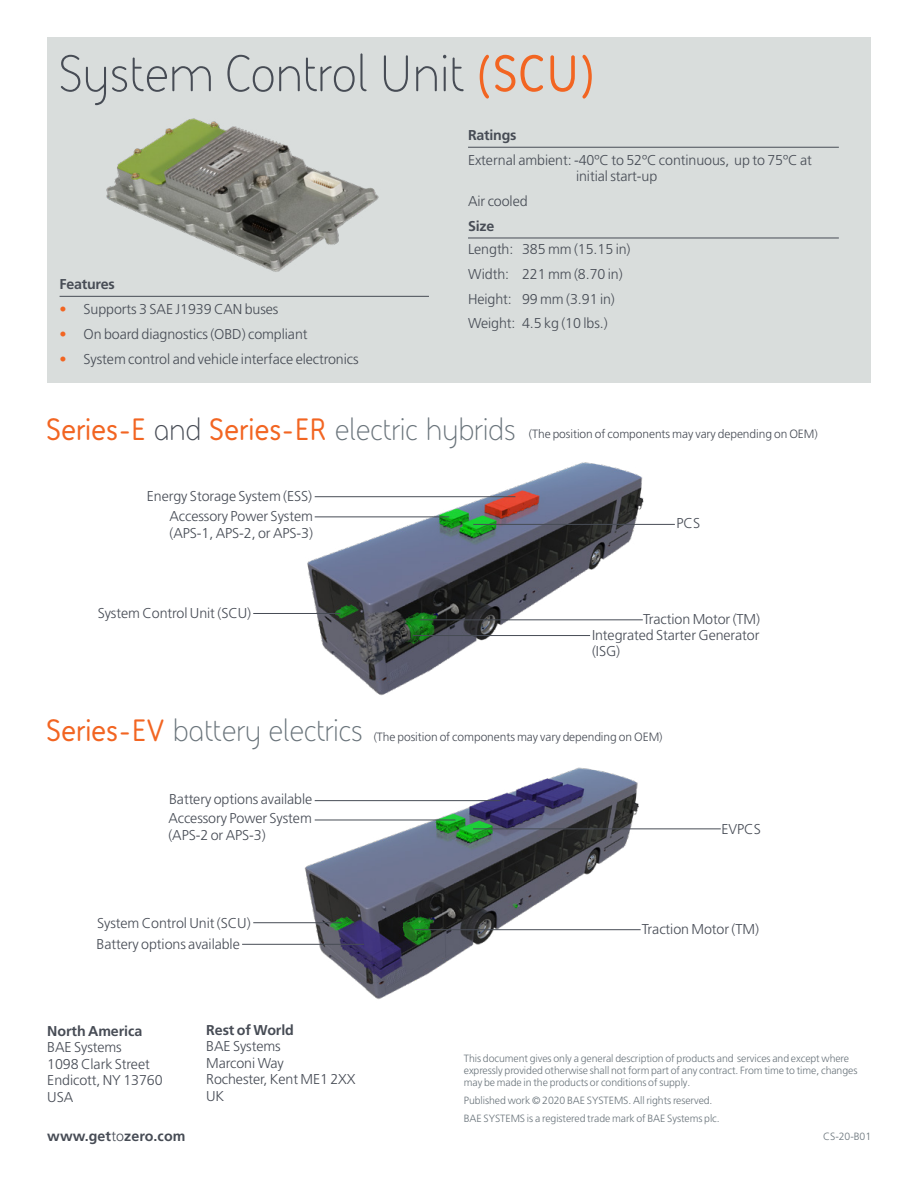
<style>
.page{position:relative;width:918px;height:1188px;background:#fff}
.page>*{position:absolute;margin:0;border:0;box-sizing:border-box;transform-origin:0 0}
.t1{font:52.5px "BAE Systems";letter-spacing:-.01em;color:#474c55}
.t2{font:700 31.5px "BAE Systems";letter-spacing:-.015em;color:#f26522}
.t3{font:31.5px "BAE Systems";letter-spacing:-.015em;color:#6a747b}
.t4{font:300 14.25px/16.5px "Frutiger LT Pro";letter-spacing:-.005em;color:#474c55}
.t5{font:700 14.25px "Frutiger LT Pro";letter-spacing:-.005em;color:#474c55}
.t6{font:300 12px "Frutiger LT Pro";letter-spacing:-.005em;color:#474c55}
.t7{font:300 10.5px/12px "Frutiger LT Pro";letter-spacing:-.005em;color:#6a747b}
.s1{font-weight:700;color:#f26522}
.s2{color:#f26522}
.s3{font-weight:400;color:#474c55}
.s4{font-weight:400;color:#6a747b}
.s5{font-weight:300}
</style>
<div class="page">
<div style="left:47px;top:37px;width:824px;height:346px;background:#d9dddc"></div>
<img style="left:106px;top:118px;width:273px;height:154px">
<hr style="left:468px;top:147px;width:371px;height:1px;background:#474c55">
<hr style="left:468px;top:238px;width:371px;height:1px;background:#474c55">
<hr style="left:60px;top:296px;width:369px;height:1px;background:#474c55">
<img style="left:307px;top:462px;width:358px;height:234px">
<hr style="left:253px;top:613px;width:87px;height:1px;background:#474c55">
<hr style="left:315px;top:517px;width:134px;height:1px;background:#474c55">
<hr style="left:420px;top:619px;width:223px;height:1px;background:#474c55">
<hr style="left:413px;top:635px;width:177px;height:1px;background:#474c55">
<hr style="left:315px;top:496px;width:200px;height:1px;background:#474c55">
<hr style="left:473px;top:524px;width:202px;height:1px;background:#474c55">
<img style="left:285px;top:767px;width:375px;height:233px">
<hr style="left:253px;top:922px;width:88px;height:1px;background:#474c55">
<hr style="left:315px;top:820px;width:140px;height:1px;background:#474c55">
<hr style="left:415px;top:929px;width:226px;height:1px;background:#474c55">
<hr style="left:315px;top:800px;width:185px;height:1px;background:#474c55">
<hr style="left:473px;top:828px;width:248px;height:1px;background:#474c55">
<hr style="left:242px;top:944px;width:122px;height:1px;background:#474c55">
<h1 class="t1" style="left:58px;top:39px;width:541px">System Control Unit <span class="s1">(SCU)</span></h1>
<p class="t5" style="left:468px;top:127px;width:50px">Ratings</p>
<p class="t4" style="left:576px;top:152px;width:237px;text-indent:-108px">External ambient: -40ºC to 52ºC continuous, up to 75ºC at initial start-up</p>
<p class="t4" style="left:468px;top:193px;width:61px">Air cooled</p>
<p class="t5" style="left:468px;top:217px;width:28px">Size</p>
<p class="t4" style="left:468px;top:237px;width:164px;line-height:24.8px">Length: 385 mm (15.15 in)<br>Width: 221 mm (8.70 in)<br>Height: 99 mm (3.91 in)<br>Weight: 4.5 kg (10 lbs.)</p>
<p class="t5" style="left:60px;top:276px;width:57px">Features</p>
<p class="t4" style="left:60px;top:301px;width:220px"><span class="s2">•</span> Supports 3 SAE J1939 CAN buses</p>
<p class="t4" style="left:60px;top:326px;width:250px"><span class="s2">•</span> On board diagnostics (OBD) compliant</p>
<p class="t4" style="left:60px;top:350px;width:301px"><span class="s2">•</span> System control and vehicle interface electronics</p>
<h2 class="t2" style="left:46px;top:408px;width:472px">Series-E <span class="s3">and</span> Series-ER <span class="s4">electric hybrids</span></h2>
<p class="t6" style="left:529px;top:427px;width:290px">(The position of components may vary depending on OEM)</p>
<p class="t4" style="left:147px;top:488px;width:167px">Energy Storage System (ESS)</p>
<p class="t4" style="left:169px;top:507px;width:145px;line-height:17.2px">Accessory Power System (APS-1, APS-2, or APS-3)</p>
<p class="t4" style="left:677px;top:515px;width:25px">PCS</p>
<p class="t4" style="left:98px;top:605px;width:155px">System Control Unit (SCU)</p>
<p class="t4" style="left:592px;top:611px;width:170px;text-align:justify;text-indent:51px">Traction Motor (TM)<br>Integrated Starter Generator (ISG)</p>
<h2 class="t3" style="left:46px;top:710px;width:319px"><span class="s1">Series-EV</span> battery electrics</h2>
<p class="t6" style="left:374px;top:730px;width:290px">(The position of components may vary depending on OEM)</p>
<p class="t4" style="left:169px;top:791px;width:145px">Battery options available</p>
<p class="t4" style="left:168px;top:809px;width:145px;line-height:17.2px">Accessory Power System (APS-2 or APS-3)</p>
<p class="t4" style="left:722px;top:821px;width:41px">EVPCS</p>
<p class="t4" style="left:97px;top:914px;width:155px">System Control Unit (SCU)</p>
<p class="t4" style="left:97px;top:935px;width:145px">Battery options available</p>
<p class="t5" style="left:47px;top:1022px;width:96px">North America</p>
<p class="t4" style="left:47px;top:1039px;width:117px">BAE Systems<br>1098 Clark Street<br>Endicott, NY 13760<br>USA</p>
<p class="t5" style="left:47px;top:1128px;width:140px">www.get<span class="s5">to</span>zero.com</p>
<p class="t5" style="left:206px;top:1021px;width:89px">Rest of World</p>
<p class="t4" style="left:206px;top:1038px;width:151px">BAE Systems<br>Marconi Way<br>Rochester, Kent ME1 2XX<br>UK</p>
<p class="t4" style="left:642px;top:921px;width:119px">Traction Motor (TM)</p>
<p class="t7" style="left:464px;top:1053px;width:395px">This document gives only a general description of products and services and except where expressly provided otherwise shall not form part of any contract. From time to time, changes may be made in the products or conditions of supply.</p>
<p class="t7" style="left:464px;top:1092px;width:257px;line-height:18px">Published work © 2020 BAE SYSTEMS. All rights reserved.<br>BAE SYSTEMS is a registered trade mark of BAE Systems plc.</p>
<p class="t7" style="left:823px;top:1131px;width:49px">CS-20-B01</p>
</div>
